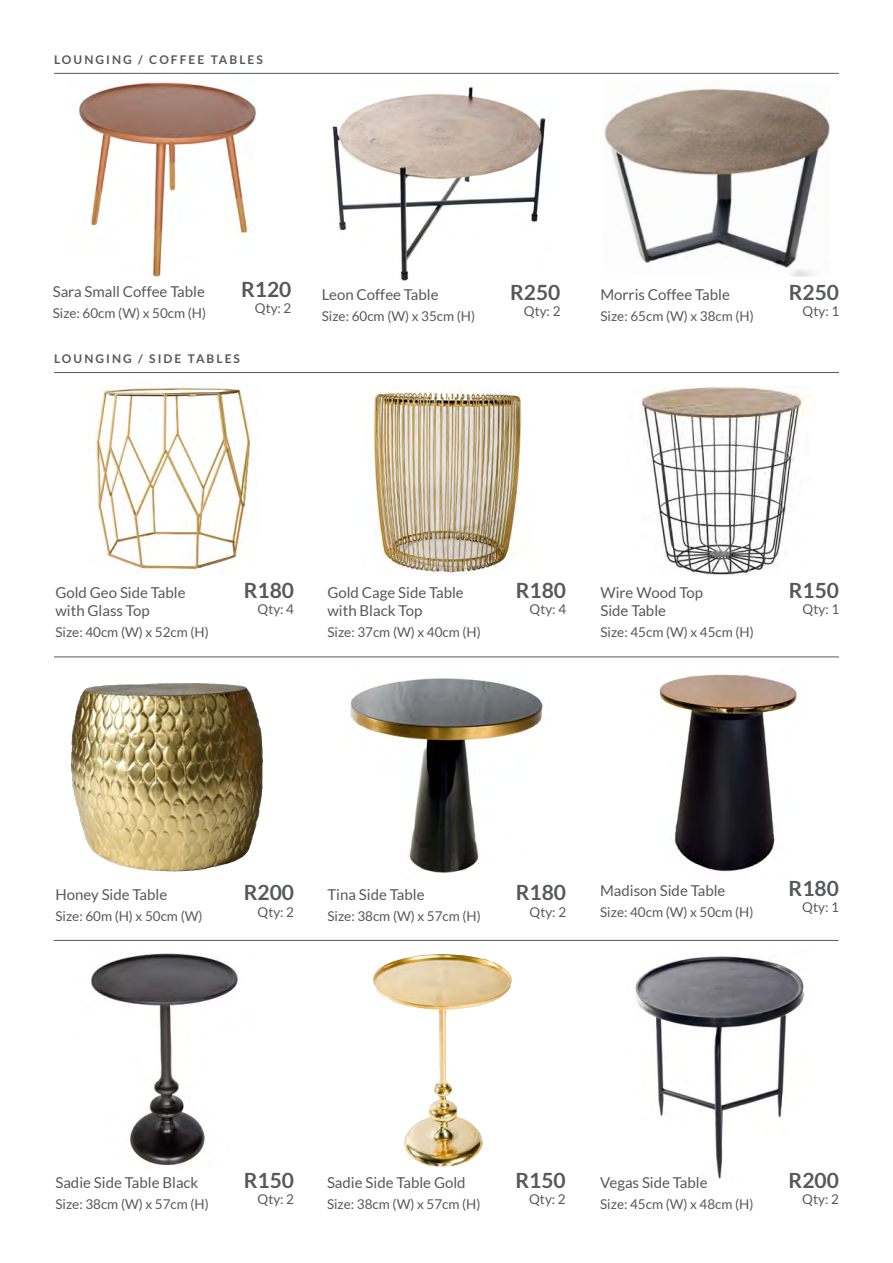
<style>
.page{position:relative;width:893px;height:1263px;background:#fff}
.page>*{position:absolute;margin:0;border:0;box-sizing:border-box;transform-origin:0 0}
.t1{font:700 21px "Lato";color:#57585a}
.t2{font:15px/18px "Lato";color:#57585a}
.t3{font:13.5px "Lato";color:#57585a}
.t4{font:700 12px "Lato";letter-spacing:.17em;color:#57585a}
</style>
<div class="page">
<img style="left:91px;top:953px;width:147px;height:212px">
<img style="left:659px;top:674px;width:138px;height:198px">
<img style="left:372px;top:386px;width:152px;height:190px">
<img style="left:89px;top:385px;width:163px;height:187px">
<img style="left:640px;top:386px;width:170px;height:189px">
<img style="left:373px;top:954px;width:71px;height:162px">
<img style="left:350px;top:678px;width:193px;height:195px">
<img style="left:71px;top:683px;width:192px;height:189px">
<img style="left:635px;top:956px;width:170px;height:223px">
<img style="left:332px;top:87px;width:214px;height:194px">
<img style="left:604px;top:88px;width:226px;height:189px">
<img style="left:71px;top:72px;width:193px;height:209px">
<hr style="left:54px;top:372px;width:785px;height:1px;background:#57585a">
<hr style="left:54px;top:657px;width:785px;height:1px;background:#57585a">
<hr style="left:54px;top:940px;width:784px;height:1px;background:#57585a">
<hr style="left:54px;top:73px;width:785px;height:1px;background:#57585a">
<p class="t4" style="left:54px;top:52px;width:210px">LOUNGING / COFFEE TABLES</p>
<p class="t2" style="left:53px;top:282px;width:154px">Sara Small Coffee Table</p>
<p class="t3" style="left:53px;top:305px;width:155px">Size: 60cm (W) x 50cm (H)</p>
<h1 class="t1" style="left:241px;top:277px;width:52px">R120</h1>
<p class="t3" style="left:255px;top:300px;width:38px">Qty: 2</p>
<p class="t4" style="left:54px;top:352px;width:187px">LOUNGING / SIDE TABLES</p>
<p class="t2" style="left:322px;top:285px;width:118px">Leon Coffee Table</p>
<p class="t3" style="left:322px;top:309px;width:155px">Size: 60cm (W) x 35cm (H)</p>
<h1 class="t1" style="left:510px;top:280px;width:52px">R250</h1>
<p class="t3" style="left:524px;top:304px;width:38px">Qty: 2</p>
<p class="t2" style="left:600px;top:285px;width:131px">Morris Coffee Table</p>
<p class="t3" style="left:600px;top:309px;width:155px">Size: 65cm (W) x 38cm (H)</p>
<h1 class="t1" style="left:789px;top:280px;width:52px">R250</h1>
<p class="t3" style="left:803px;top:304px;width:38px">Qty: 1</p>
<p class="t2" style="left:55px;top:583px;width:132px">Gold Geo Side Table with Glass Top</p>
<p class="t3" style="left:55px;top:624px;width:155px">Size: 40cm (W) x 52cm (H)</p>
<h1 class="t1" style="left:244px;top:578px;width:52px">R180</h1>
<p class="t3" style="left:258px;top:601px;width:38px">Qty: 4</p>
<p class="t2" style="left:327px;top:583px;width:138px">Gold Cage Side Table with Black Top</p>
<p class="t3" style="left:327px;top:624px;width:155px">Size: 37cm (W) x 40cm (H)</p>
<h1 class="t1" style="left:516px;top:578px;width:52px">R180</h1>
<p class="t3" style="left:530px;top:601px;width:38px">Qty: 4</p>
<p class="t2" style="left:600px;top:583px;width:104px">Wire Wood Top<br>Side Table</p>
<p class="t3" style="left:600px;top:624px;width:155px">Size: 45cm (W) x 45cm (H)</p>
<h1 class="t1" style="left:789px;top:578px;width:52px">R150</h1>
<p class="t3" style="left:803px;top:601px;width:38px">Qty: 1</p>
<p class="t2" style="left:55px;top:886px;width:113px">Honey Side Table</p>
<p class="t3" style="left:55px;top:909px;width:149px">Size: 60m (H) x 50cm (W)</p>
<h1 class="t1" style="left:244px;top:881px;width:52px">R200</h1>
<p class="t3" style="left:258px;top:904px;width:38px">Qty: 2</p>
<p class="t2" style="left:327px;top:886px;width:99px">Tina Side Table</p>
<p class="t3" style="left:327px;top:909px;width:155px">Size: 38cm (W) x 57cm (H)</p>
<h1 class="t1" style="left:516px;top:881px;width:52px">R180</h1>
<p class="t3" style="left:530px;top:904px;width:38px">Qty: 2</p>
<p class="t2" style="left:600px;top:881px;width:127px">Madison Side Table</p>
<p class="t3" style="left:600px;top:904px;width:155px">Size: 40cm (W) x 50cm (H)</p>
<h1 class="t1" style="left:789px;top:876px;width:52px">R180</h1>
<p class="t3" style="left:802px;top:900px;width:38px">Qty: 1</p>
<p class="t2" style="left:55px;top:1173px;width:145px">Sadie Side Table Black</p>
<p class="t3" style="left:55px;top:1196px;width:155px">Size: 38cm (W) x 57cm (H)</p>
<h1 class="t1" style="left:244px;top:1168px;width:52px">R150</h1>
<p class="t3" style="left:258px;top:1192px;width:38px">Qty: 2</p>
<p class="t2" style="left:327px;top:1173px;width:140px">Sadie Side Table Gold</p>
<p class="t3" style="left:327px;top:1196px;width:155px">Size: 38cm (W) x 57cm (H)</p>
<h1 class="t1" style="left:515px;top:1168px;width:52px">R150</h1>
<p class="t3" style="left:529px;top:1192px;width:38px">Qty: 2</p>
<p class="t2" style="left:600px;top:1174px;width:109px">Vegas Side Table</p>
<p class="t3" style="left:600px;top:1197px;width:155px">Size: 45cm (W) x 48cm (H)</p>
<h1 class="t1" style="left:789px;top:1168px;width:52px">R200</h1>
<p class="t3" style="left:802px;top:1192px;width:38px">Qty: 2</p>
</div>
